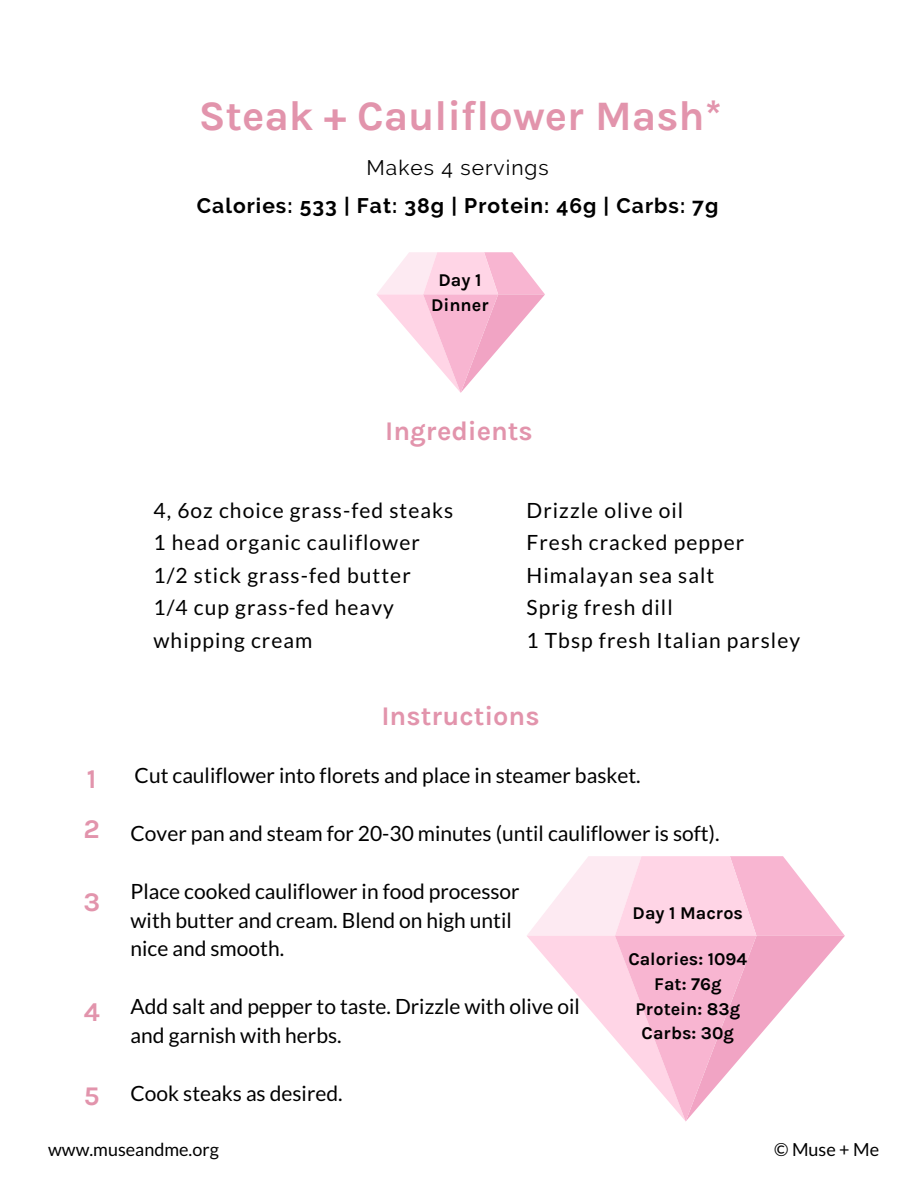
<style>
.page{position:relative;width:918px;height:1188px;background:#fff}
.page>*{position:absolute;margin:0;border:0;box-sizing:border-box;transform-origin:0 0}
.t1{font:700 42px "Karla";color:#e294ac}
.t2{font:700 27px "Karla";color:#e294ac}
.t3{font:21px/28.8px "Lato";color:#000}
.t4{font:21px/32.4px "Lato";letter-spacing:.05em;color:#000}
.t5{font:700 21px "Raleway";letter-spacing:.05em;color:#000}
.t6{font:21px "Raleway";letter-spacing:.05em;color:#000}
.t7{font:700 18px/24.8px "Karla";color:#000;text-align:center}
.t8{font:18px "Lato";color:#000}
</style>
<div class="page">
<svg style="left:376px;top:252px;width:169px;height:141px"></svg>
<svg style="left:527px;top:856px;width:318px;height:265px"></svg>
<h1 class="t1" style="left:199px;top:92px;width:525px">Steak + Cauliflower Mash*</h1>
<p class="t6" style="left:366px;top:155px;width:184px">Makes 4 servings</p>
<p class="t5" style="left:197px;top:194px;width:523px">Calories: 533 | Fat: 38g | Protein: 46g | Carbs: 7g</p>
<p class="t7" style="left:431px;top:268px;width:59px">Day 1<br>Dinner</p>
<p class="t2" style="left:385px;top:415px;width:149px">Ingredients</p>
<p class="t4" style="left:154px;top:494px;width:301px">4, 6oz choice grass-fed steaks<br>1 head organic cauliflower<br>1/2 stick grass-fed butter<br>1/4 cup grass-fed heavy whipping cream</p>
<p class="t4" style="left:527px;top:494px;width:275px">Drizzle olive oil<br>Fresh cracked pepper<br>Himalayan sea salt<br>Sprig fresh dill<br>1 Tbsp fresh Italian parsley</p>
<p class="t2" style="left:87px;top:763px;width:11px">1</p>
<p class="t2" style="left:84px;top:813px;width:18px">2</p>
<p class="t2" style="left:83px;top:887px;width:18px">3</p>
<p class="t2" style="left:84px;top:996px;width:18px">4</p>
<p class="t2" style="left:84px;top:1080px;width:17px">5</p>
<p class="t2" style="left:381px;top:700px;width:160px">Instructions</p>
<p class="t3" style="left:135px;top:761px;width:508px">Cut cauliflower into florets and place in steamer basket.</p>
<p class="t3" style="left:131px;top:818px;width:590px">Cover pan and steam for 20-30 minutes (until cauliflower is soft).</p>
<p class="t3" style="left:131px;top:876px;width:391px">Place cooked cauliflower in food processor with butter and cream. Blend on high until nice and smooth.</p>
<p class="t7" style="left:633px;top:901px;width:112px">Day 1 Macros</p>
<p class="t7" style="left:628px;top:947px;width:120px">Calories: 1094<br>Fat: 76g<br>Protein: 83g<br>Carbs: 30g</p>
<p class="t3" style="left:131px;top:992px;width:451px">Add salt and pepper to taste. Drizzle with olive oil and garnish with herbs.</p>
<p class="t3" style="left:131px;top:1078px;width:214px">Cook steaks as desired.</p>
<p class="t8" style="left:48px;top:1138px;width:172px">www.museandme.org</p>
<p class="t8" style="left:774px;top:1139px;width:107px">© Muse + Me</p>
</div>
